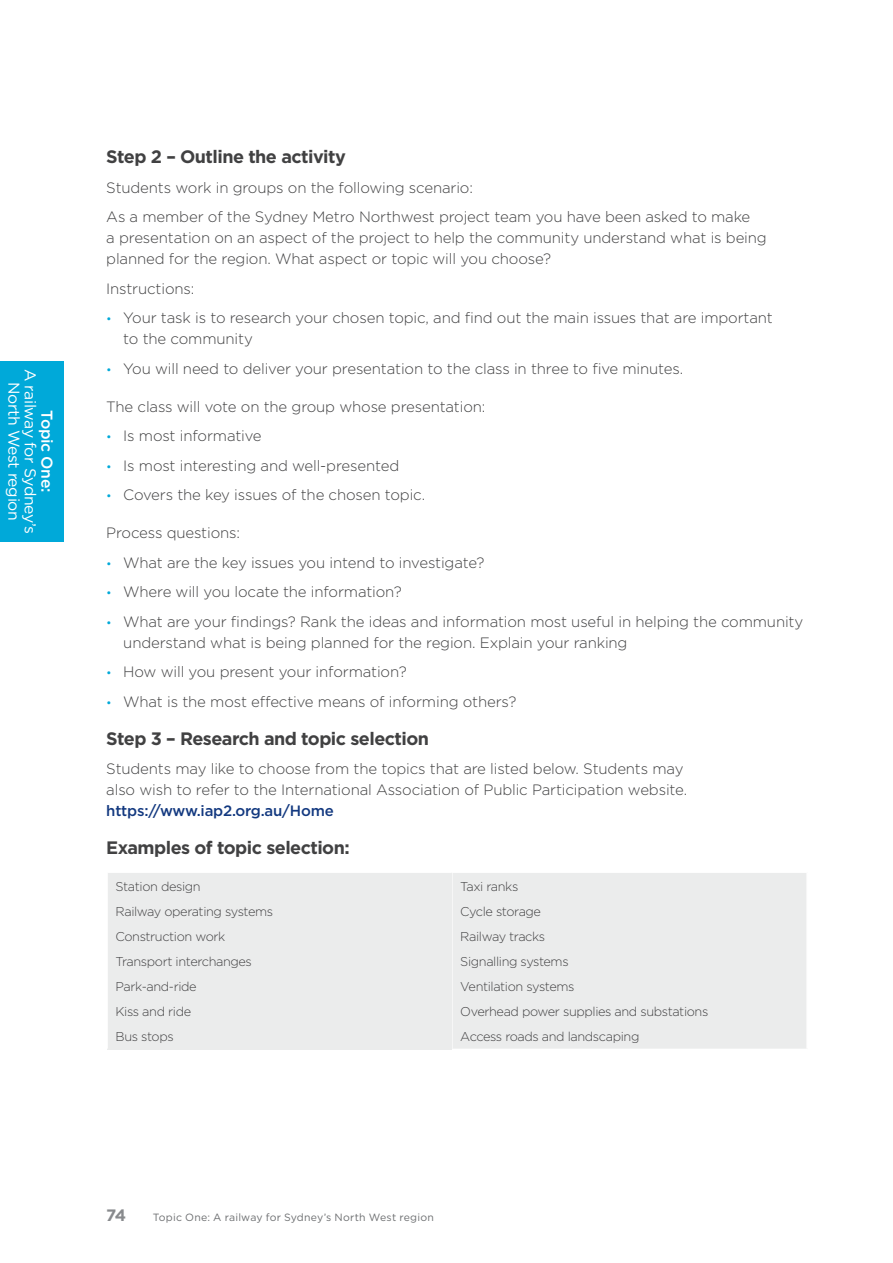
<style>
.page{position:relative;width:893px;height:1263px;background:#fff}
.page>*{position:absolute;margin:0;border:0;box-sizing:border-box;transform-origin:0 0}
.t1{font:700 18px "Gotham";letter-spacing:-.03em;color:#414142}
.t2{font:700 16.5px "Gotham";color:#888a8d}
.t3{font:15.75px/16.5px "Gotham";letter-spacing:-.02em;color:#fff;text-align:center}
.t4{font:500 15.75px "Gotham";letter-spacing:-.02em;color:#fff}
.t5{font:300 15px/21px "Gotham";letter-spacing:-.01em;color:#414142}
.t6{font:500 15px "Gotham";letter-spacing:-.015em;color:#133980}
.t7{font:300 12.75px/25px "Gotham";letter-spacing:-.03em;color:#414142}
.t8{font:10.5px "Gotham";letter-spacing:.02em;color:#6d6f71}
.s1{font-size:12px;color:#00a9d9}
</style>
<div class="page">
<div style="left:452px;top:872px;width:355px;height:177px;background:#ebecec"></div>
<div style="left:0;top:361px;width:64px;height:181px;background:#00a9d9"></div>
<hr style="left:806px;top:873px;width:2px;height:176px;background:#fff">
<hr style="left:451px;top:873px;width:2px;height:176px;background:#fff">
<div style="left:107px;top:872px;width:345px;height:177px;background:#ebecec"></div>
<hr style="left:106px;top:871px;width:346px;height:2px;background:#fff">
<hr style="left:106px;top:873px;width:2px;height:176px;background:#fff">
<hr style="left:452px;top:871px;width:356px;height:2px;background:#fff">
<p class="t3" style="left:39px;top:369px;width:167px;rotate:90deg">A railway for Sydney’s<br>North West region</p>
<p class="t4" style="left:57px;top:410px;width:83px;rotate:90deg">Topic One:</p>
<p class="t1" style="left:106px;top:145px;width:241px">Step 2 – Outline the activity</p>
<p class="t5" style="left:106px;top:177px;width:368px">Students work in groups on the following scenario:</p>
<p class="t5" style="left:106px;top:206px;width:662px">As a member of the Sydney Metro Northwest project team you have been asked to make<br>a presentation on an aspect of the project to help the community understand what is being planned for the region. What aspect or topic will you choose?</p>
<p class="t5" style="left:106px;top:278px;width:90px">Instructions:</p>
<p class="t5" style="left:123px;top:307px;width:651px;text-indent:-17px"><span class="s1">•</span> Your task is to research your chosen topic, and fnd out the main issues that are important to the community</p>
<p class="t5" style="left:106px;top:358px;width:578px"><span class="s1">•</span> You will need to deliver your presentation to the class in three to fve minutes.</p>
<p class="t5" style="left:106px;top:396px;width:381px">The class will vote on the group whose presentation:</p>
<p class="t5" style="left:106px;top:425px;width:157px"><span class="s1">•</span> Is most informative</p>
<p class="t5" style="left:106px;top:455px;width:294px"><span class="s1">•</span> Is most interesting and well-presented</p>
<p class="t5" style="left:106px;top:484px;width:320px"><span class="s1">•</span> Covers the key issues of the chosen topic.</p>
<p class="t5" style="left:106px;top:522px;width:135px">Process questions:</p>
<p class="t5" style="left:106px;top:552px;width:380px"><span class="s1">•</span> What are the key issues you intend to investigate?</p>
<p class="t5" style="left:106px;top:581px;width:297px"><span class="s1">•</span> Where will you locate the information?</p>
<p class="t5" style="left:123px;top:611px;width:681px;text-indent:-17px"><span class="s1">•</span> What are your fndings? Rank the ideas and information most useful in helping the community understand what is being planned for the region. Explain your ranking</p>
<p class="t5" style="left:106px;top:661px;width:302px"><span class="s1">•</span> How will you present your information?</p>
<p class="t5" style="left:106px;top:691px;width:412px"><span class="s1">•</span> What is the most efective means of informing others?</p>
<p class="t1" style="left:106px;top:726px;width:324px">Step 3 – Research and topic selection</p>
<p class="t5" style="left:106px;top:758px;width:582px">Students may like to choose from the topics that are listed below. Students may also wish to refer to the International Association of Public Participation website.</p>
<p class="t6" style="left:106px;top:801px;width:229px">https://www.iap2.org.au/Home</p>
<p class="t1" style="left:106px;top:836px;width:245px">Examples of topic selection:</p>
<p class="t7" style="left:460px;top:873px;width:250px">Taxi ranks<br>Cycle storage<br>Railway tracks<br>Signalling systems<br>Ventilation systems<br>Overhead power supplies and substations<br>Access roads and landscaping</p>
<p class="t7" style="left:116px;top:873px;width:159px">Station design<br>Railway operating systems<br>Construction work<br>Transport interchanges<br>Park-and-ride<br>Kiss and ride<br>Bus stops</p>
<p class="t2" style="left:106px;top:1204px;width:22px">74</p>
<p class="t8" style="left:153px;top:1210px;width:283px">Topic One: A railway for Sydney’s North West region</p>
</div>
